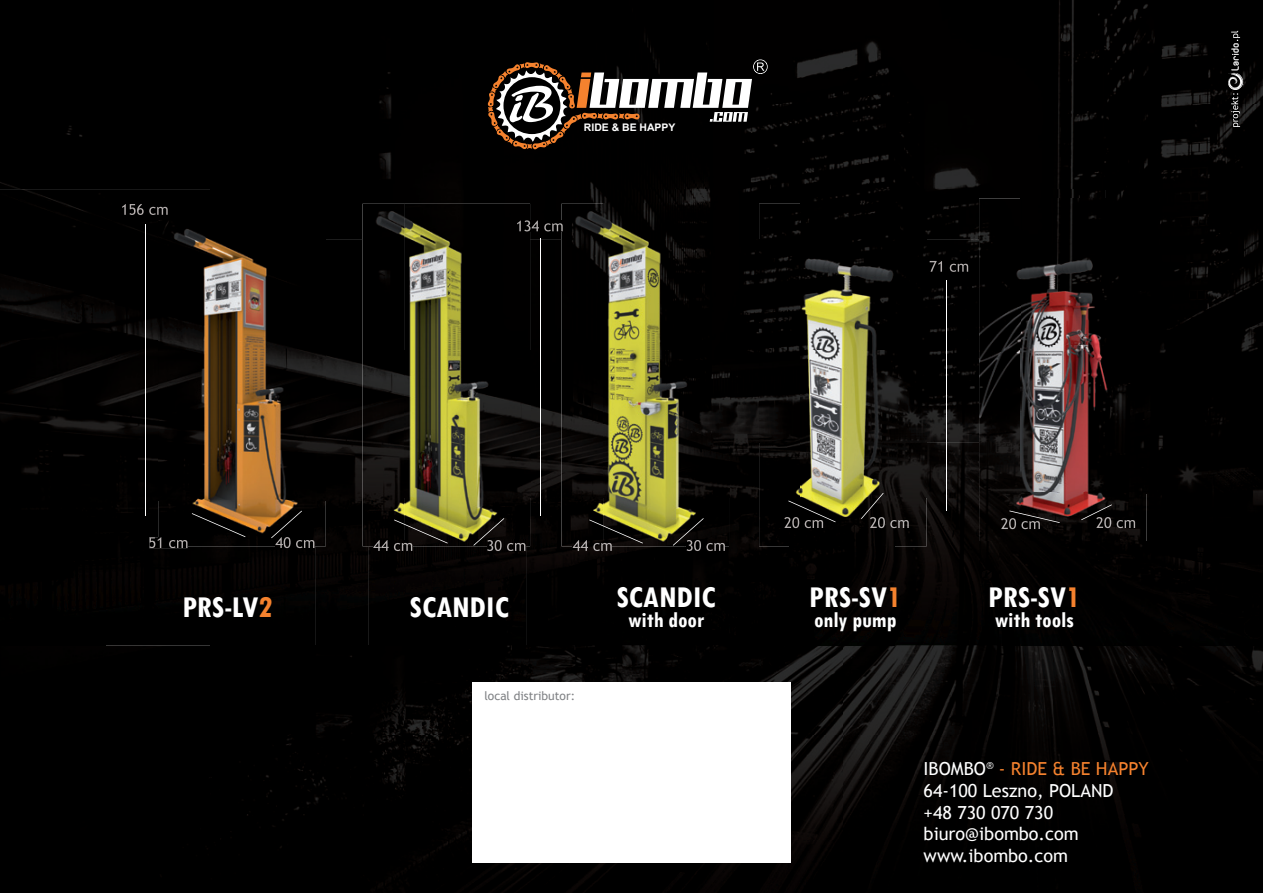
<style>
.page{position:relative;width:1263px;height:893px;background:#fff}
.page>*{position:absolute;margin:0;border:0;box-sizing:border-box;transform-origin:0 0}
.t1{font:700 condensed 32.1px "Tw Cen";color:#fff}
.t2{font:700 condensed 22.5px "Tw Cen";color:#fff}
.t3{font:18px/21.6px "Trebuchet MS";color:#fff}
.t4{font:12px "Trebuchet MS";color:#808285}
.t5{font:700 10.5px "Arial";color:#fff}
.s1{color:#f5822e}
</style>
<div class="page">
<div style="left:0;top:0;width:1263px;height:105px;background:#000"></div>
<div style="left:211px;top:105px;width:1052px;height:84px;background:#000"></div>
<div style="left:0;top:105px;width:211px;height:84px;background:#000"></div>
<img style="left:211px;top:645px;width:1052px;height:90px">
<div style="left:0;top:645px;width:211px;height:90px;background:#000"></div>
<div style="left:0;top:735px;width:1263px;height:158px;background:#000"></div>
<div style="left:1105px;top:189px;width:158px;height:101px;background:#000"></div>
<div style="left:0;top:189px;width:1105px;height:50px;background:#000"></div>
<img style="left:927px;top:239px;width:52px;height:203px">
<img style="left:729px;top:239px;width:30px;height:203px">
<img style="left:526px;top:239px;width:53px;height:406px">
<img style="left:316px;top:239px;width:52px;height:406px">
<img style="left:0;top:239px;width:158px;height:305px">
<div style="left:1146px;top:290px;width:117px;height:203px;background:#000"></div>
<img style="left:895px;top:442px;width:105px;height:203px">
<div style="left:684px;top:442px;width:105px;height:203px;background:#000"></div>
<div style="left:1053px;top:493px;width:210px;height:152px;background:#000"></div>
<div style="left:1000px;top:541px;width:53px;height:104px;background:#020101"></div>
<img style="left:789px;top:546px;width:106px;height:99px">
<div style="left:579px;top:546px;width:105px;height:99px;background:#000"></div>
<img style="left:368px;top:546px;width:158px;height:99px">
<div style="left:0;top:544px;width:316px;height:101px;background:#000"></div>
<img style="left:158px;top:220px;width:168px;height:326px">
<img style="left:362px;top:204px;width:168px;height:342px">
<img style="left:561px;top:204px;width:168px;height:342px">
<img style="left:759px;top:204px;width:168px;height:342px">
<img style="left:979px;top:198px;width:167px;height:343px">
<div style="left:472px;top:683px;width:319px;height:180px;background:#fff"></div>
<svg style="left:488px;top:59px;width:280px;height:90px"></svg>
<hr style="left:145px;top:224px;width:1px;height:292px;background:#fff">
<hr style="left:540px;top:238px;width:1px;height:278px;background:#fff">
<hr style="left:946px;top:280px;width:1px;height:230px;background:#fff">
<img style="left:122px;top:204px;width:46px;height:11px">
<img style="left:275px;top:546px;width:39px;height:2px">
<img style="left:275px;top:537px;width:39px;height:9px">
<img style="left:487px;top:546px;width:38px;height:5px">
<img style="left:504px;top:540px;width:21px;height:6px">
<img style="left:686px;top:546px;width:39px;height:5px">
<img style="left:704px;top:540px;width:21px;height:6px">
<img style="left:149px;top:537px;width:38px;height:11px">
<img style="left:158px;top:537px;width:29px;height:9px">
<img style="left:373px;top:546px;width:39px;height:5px">
<img style="left:373px;top:540px;width:39px;height:6px">
<img style="left:573px;top:546px;width:39px;height:5px">
<img style="left:573px;top:540px;width:39px;height:6px">
<img style="left:870px;top:517px;width:39px;height:11px">
<img style="left:1096px;top:517px;width:39px;height:11px">
<img style="left:784px;top:517px;width:39px;height:11px">
<img style="left:1001px;top:518px;width:39px;height:11px">
<img style="left:530px;top:220px;width:31px;height:11px">
<svg style="left:517px;top:220px;width:13px;height:11px"></svg>
<svg style="left:561px;top:220px;width:2px;height:11px"></svg>
<img style="left:930px;top:261px;width:38px;height:11px">
<svg style="left:192px;top:513px;width:53px;height:24px"></svg>
<svg style="left:394px;top:519px;width:54px;height:24px"></svg>
<svg style="left:589px;top:519px;width:54px;height:24px"></svg>
<svg style="left:271px;top:511px;width:31px;height:27px"></svg>
<svg style="left:473px;top:518px;width:31px;height:28px"></svg>
<svg style="left:673px;top:518px;width:31px;height:28px"></svg>
<svg style="left:788px;top:500px;width:48px;height:22px"></svg>
<svg style="left:1009px;top:510px;width:51px;height:13px"></svg>
<svg style="left:861px;top:493px;width:23px;height:26px"></svg>
<svg style="left:1081px;top:504px;width:31px;height:16px"></svg>
<svg style="left:1228px;top:31px;width:15px;height:96px"></svg>
<p class="t5" style="left:584px;top:120px;width:93px">RIDE &amp; BE HAPPY</p>
<h1 class="t1" style="left:809px;top:578px;width:94px">PRS-SV<span class="s1">1</span></h1>
<p class="t2" style="left:814px;top:606px;width:84px">only pump</p>
<h1 class="t1" style="left:182px;top:587px;width:92px">PRS-LV<span class="s1">2</span></h1>
<h1 class="t1" style="left:988px;top:578px;width:94px">PRS-SV<span class="s1">1</span></h1>
<h1 class="t1" style="left:410px;top:587px;width:101px">SCANDIC</h1>
<h1 class="t1" style="left:616px;top:578px;width:101px">SCANDIC</h1>
<p class="t2" style="left:995px;top:606px;width:81px">with tools</p>
<p class="t2" style="left:628px;top:606px;width:77px">with door</p>
<p class="t4" style="left:484px;top:689px;width:92px">local distributor:</p>
<p class="t3" style="left:924px;top:758px;width:227px">IBOMBO<sup>®</sup> <span class="s1">- RIDE &amp; BE HAPPY<br></span>64-100 Leszno, POLAND<br>+48 730 070 730 biuro@ibombo.com www.ibombo.com</p>
</div>
